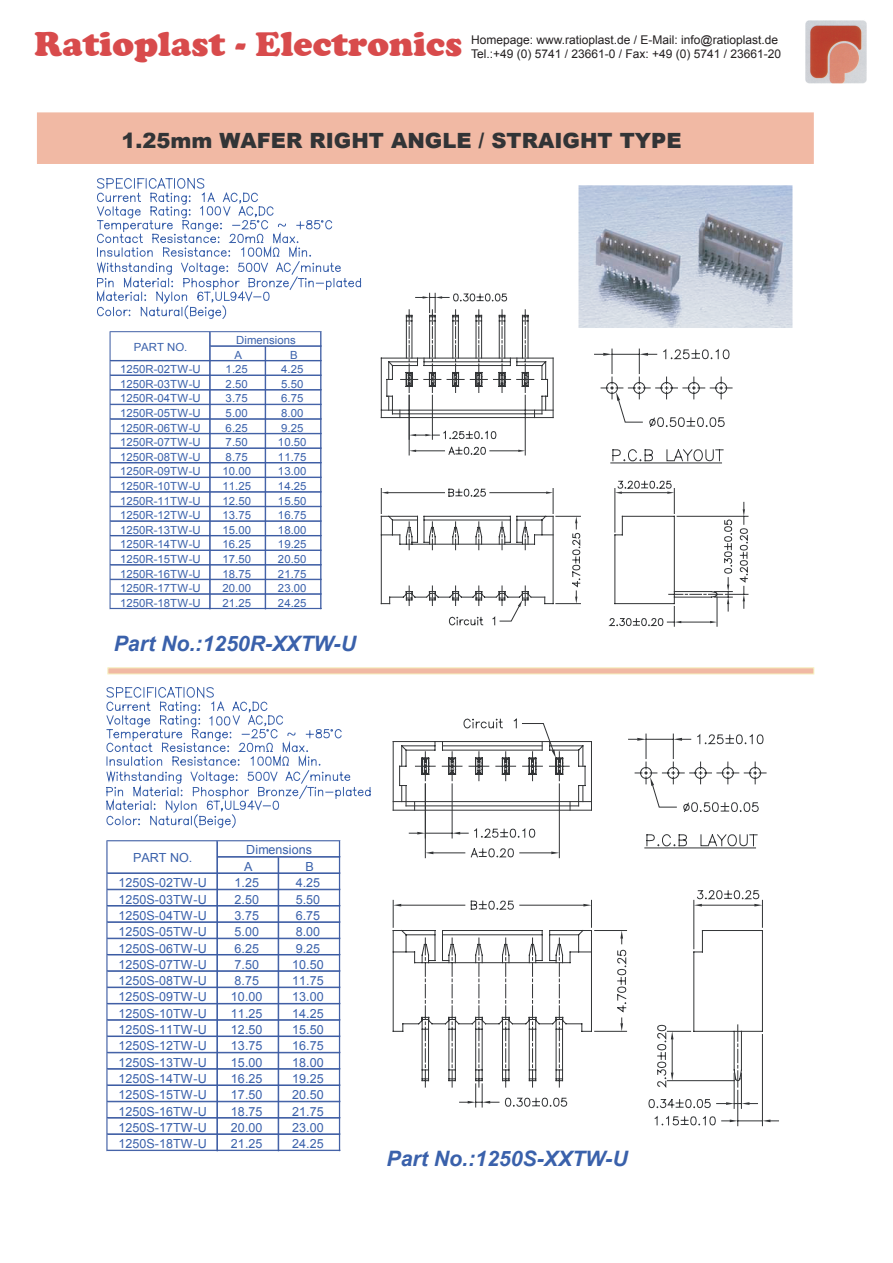
<style>
.page{position:relative;width:893px;height:1263px;background:#fff}
.page>*{position:absolute;margin:0;border:0;box-sizing:border-box;transform-origin:0 0}
.t1{font:36px "Cooper";color:#d84b4c}
.t2{font:italic 700 21.3px "Arial";color:#3a61ab}
.t3{font:900 21px "Arial";color:#323436}
.t4{font:12.6px "Arial";letter-spacing:.005em;color:#3a61ab}
.t5{font:12px/14.4px "Arial";color:#231f20}
.t6{font:11.25px "Arial";letter-spacing:.005em;color:#3a61ab}
</style>
<div class="page">
<img style="left:805px;top:20px;width:62px;height:63px">
<div style="left:37px;top:112px;width:777px;height:52px;background:#f1b9a4"></div>
<div style="left:108px;top:668px;width:706px;height:6px;background:#f1b9a4"></div>
<div style="left:108px;top:668px;width:706px;height:6px;border:1px solid #f5f0bd"></div>
<img style="left:578px;top:185px;width:215px;height:143px">
<svg style="left:381px;top:293px;width:368px;height:334px"></svg>
<svg style="left:106px;top:840px;width:234px;height:311px"></svg>
<hr style="left:108px;top:1150px;width:232px;height:1px;background:#3b5ba3">
<svg style="left:392px;top:741px;width:34px;height:118px"></svg>
<svg style="left:392px;top:899px;width:378px;height:227px"></svg>
<svg style="left:463px;top:718px;width:300px;height:388px"></svg>
<svg style="left:408px;top:723px;width:152px;height:135px"></svg>
<svg style="left:97px;top:178px;width:274px;height:650px"></svg>
<h1 class="t1" style="left:34px;top:22px;width:429px">Ratioplast - Electronics</h1>
<p class="t5" style="left:471px;top:32px;width:312px">Homepage: www.ratioplast.de / E-Mail: info@ratioplast.de<br>Tel.:+49 (0) 5741 / 23661-0 / Fax: +49 (0) 5741 / 23661-20</p>
<h3 class="t3" style="left:122px;top:125px;width:561px">1.25mm WAFER RIGHT ANGLE / STRAIGHT TYPE</h3>
<p class="t6" style="left:134px;top:340px;width:55px">PART NO.</p>
<p class="t6" style="left:236px;top:332px;width:61px">Dimensions</p>
<p class="t6" style="left:234px;top:347px;width:9px">A</p>
<p class="t6" style="left:290px;top:347px;width:9px">B</p>
<p class="t6" style="left:120px;top:362px;width:82px">1250R-02TW-U</p>
<p class="t6" style="left:226px;top:362px;width:24px">1.25</p>
<p class="t6" style="left:281px;top:362px;width:24px">4.25</p>
<p class="t6" style="left:120px;top:377px;width:82px">1250R-03TW-U</p>
<p class="t6" style="left:226px;top:377px;width:24px">2.50</p>
<p class="t6" style="left:281px;top:377px;width:24px">5.50</p>
<p class="t6" style="left:120px;top:391px;width:82px">1250R-04TW-U</p>
<p class="t6" style="left:226px;top:391px;width:24px">3.75</p>
<p class="t6" style="left:281px;top:391px;width:24px">6.75</p>
<p class="t6" style="left:120px;top:406px;width:82px">1250R-05TW-U</p>
<p class="t6" style="left:226px;top:406px;width:24px">5.00</p>
<p class="t6" style="left:281px;top:406px;width:24px">8.00</p>
<p class="t6" style="left:120px;top:420px;width:82px">1250R-06TW-U</p>
<p class="t6" style="left:226px;top:420px;width:24px">6.25</p>
<p class="t6" style="left:281px;top:420px;width:24px">9.25</p>
<p class="t6" style="left:120px;top:435px;width:82px">1250R-07TW-U</p>
<p class="t6" style="left:226px;top:435px;width:24px">7.50</p>
<p class="t6" style="left:278px;top:435px;width:30px">10.50</p>
<p class="t6" style="left:120px;top:449px;width:82px">1250R-08TW-U</p>
<p class="t6" style="left:226px;top:449px;width:24px">8.75</p>
<p class="t6" style="left:278px;top:449px;width:30px">11.75</p>
<p class="t6" style="left:120px;top:464px;width:82px">1250R-09TW-U</p>
<p class="t6" style="left:222px;top:464px;width:30px">10.00</p>
<p class="t6" style="left:278px;top:464px;width:30px">13.00</p>
<p class="t6" style="left:120px;top:479px;width:82px">1250R-10TW-U</p>
<p class="t6" style="left:222px;top:479px;width:30px">11.25</p>
<p class="t6" style="left:278px;top:479px;width:30px">14.25</p>
<p class="t6" style="left:120px;top:493px;width:82px">1250R-11TW-U</p>
<p class="t6" style="left:222px;top:493px;width:30px">12.50</p>
<p class="t6" style="left:278px;top:493px;width:30px">15.50</p>
<p class="t6" style="left:120px;top:508px;width:82px">1250R-12TW-U</p>
<p class="t6" style="left:222px;top:508px;width:30px">13.75</p>
<p class="t6" style="left:278px;top:508px;width:30px">16.75</p>
<p class="t6" style="left:120px;top:522px;width:82px">1250R-13TW-U</p>
<p class="t6" style="left:222px;top:522px;width:30px">15.00</p>
<p class="t6" style="left:278px;top:522px;width:30px">18.00</p>
<p class="t6" style="left:120px;top:537px;width:82px">1250R-14TW-U</p>
<p class="t6" style="left:222px;top:537px;width:30px">16.25</p>
<p class="t6" style="left:278px;top:537px;width:30px">19.25</p>
<p class="t6" style="left:120px;top:552px;width:82px">1250R-15TW-U</p>
<p class="t6" style="left:222px;top:552px;width:30px">17.50</p>
<p class="t6" style="left:278px;top:552px;width:30px">20.50</p>
<p class="t6" style="left:120px;top:566px;width:82px">1250R-16TW-U</p>
<p class="t6" style="left:222px;top:566px;width:30px">18.75</p>
<p class="t6" style="left:278px;top:566px;width:30px">21.75</p>
<p class="t6" style="left:120px;top:581px;width:82px">1250R-17TW-U</p>
<p class="t6" style="left:222px;top:581px;width:30px">20.00</p>
<p class="t6" style="left:278px;top:581px;width:30px">23.00</p>
<p class="t6" style="left:120px;top:595px;width:82px">1250R-18TW-U</p>
<p class="t6" style="left:222px;top:595px;width:30px">21.25</p>
<p class="t6" style="left:278px;top:595px;width:30px">24.25</p>
<h2 class="t2" style="left:114px;top:629px;width:244px">Part No.:1250R-XXTW-U</h2>
<p class="t4" style="left:133px;top:849px;width:61px">PART NO.</p>
<p class="t4" style="left:246px;top:841px;width:67px">Dimensions</p>
<p class="t4" style="left:244px;top:858px;width:10px">A</p>
<p class="t4" style="left:305px;top:858px;width:10px">B</p>
<p class="t4" style="left:119px;top:875px;width:90px">1250S-02TW-U</p>
<p class="t4" style="left:234px;top:875px;width:26px">1.25</p>
<p class="t4" style="left:296px;top:875px;width:26px">4.25</p>
<p class="t4" style="left:119px;top:891px;width:90px">1250S-03TW-U</p>
<p class="t4" style="left:234px;top:891px;width:26px">2.50</p>
<p class="t4" style="left:296px;top:891px;width:26px">5.50</p>
<p class="t4" style="left:119px;top:907px;width:90px">1250S-04TW-U</p>
<p class="t4" style="left:234px;top:907px;width:26px">3.75</p>
<p class="t4" style="left:296px;top:907px;width:26px">6.75</p>
<p class="t4" style="left:119px;top:923px;width:90px">1250S-05TW-U</p>
<p class="t4" style="left:234px;top:923px;width:26px">5.00</p>
<p class="t4" style="left:296px;top:923px;width:26px">8.00</p>
<p class="t4" style="left:119px;top:940px;width:90px">1250S-06TW-U</p>
<p class="t4" style="left:234px;top:940px;width:26px">6.25</p>
<p class="t4" style="left:296px;top:940px;width:26px">9.25</p>
<p class="t4" style="left:119px;top:956px;width:90px">1250S-07TW-U</p>
<p class="t4" style="left:234px;top:956px;width:26px">7.50</p>
<p class="t4" style="left:292px;top:956px;width:33px">10.50</p>
<p class="t4" style="left:119px;top:972px;width:90px">1250S-08TW-U</p>
<p class="t4" style="left:234px;top:972px;width:26px">8.75</p>
<p class="t4" style="left:292px;top:972px;width:33px">11.75</p>
<p class="t4" style="left:119px;top:989px;width:90px">1250S-09TW-U</p>
<p class="t4" style="left:231px;top:989px;width:33px">10.00</p>
<p class="t4" style="left:292px;top:989px;width:33px">13.00</p>
<p class="t4" style="left:119px;top:1005px;width:90px">1250S-10TW-U</p>
<p class="t4" style="left:231px;top:1005px;width:33px">11.25</p>
<p class="t4" style="left:292px;top:1005px;width:33px">14.25</p>
<p class="t4" style="left:119px;top:1021px;width:90px">1250S-11TW-U</p>
<p class="t4" style="left:231px;top:1021px;width:33px">12.50</p>
<p class="t4" style="left:292px;top:1021px;width:33px">15.50</p>
<p class="t4" style="left:119px;top:1038px;width:90px">1250S-12TW-U</p>
<p class="t4" style="left:231px;top:1038px;width:33px">13.75</p>
<p class="t4" style="left:292px;top:1038px;width:33px">16.75</p>
<p class="t4" style="left:119px;top:1054px;width:90px">1250S-13TW-U</p>
<p class="t4" style="left:231px;top:1054px;width:33px">15.00</p>
<p class="t4" style="left:292px;top:1054px;width:33px">18.00</p>
<p class="t4" style="left:119px;top:1070px;width:90px">1250S-14TW-U</p>
<p class="t4" style="left:231px;top:1070px;width:33px">16.25</p>
<p class="t4" style="left:292px;top:1070px;width:33px">19.25</p>
<p class="t4" style="left:119px;top:1087px;width:90px">1250S-15TW-U</p>
<p class="t4" style="left:231px;top:1087px;width:33px">17.50</p>
<p class="t4" style="left:292px;top:1087px;width:33px">20.50</p>
<p class="t4" style="left:119px;top:1103px;width:90px">1250S-16TW-U</p>
<p class="t4" style="left:231px;top:1103px;width:33px">18.75</p>
<p class="t4" style="left:292px;top:1103px;width:33px">21.75</p>
<p class="t4" style="left:119px;top:1119px;width:90px">1250S-17TW-U</p>
<p class="t4" style="left:231px;top:1119px;width:33px">20.00</p>
<p class="t4" style="left:292px;top:1119px;width:33px">23.00</p>
<p class="t4" style="left:119px;top:1135px;width:90px">1250S-18TW-U</p>
<p class="t4" style="left:231px;top:1135px;width:33px">21.25</p>
<p class="t4" style="left:292px;top:1135px;width:33px">24.25</p>
<h2 class="t2" style="left:387px;top:1144px;width:243px">Part No.:1250S-XXTW-U</h2>
</div>
